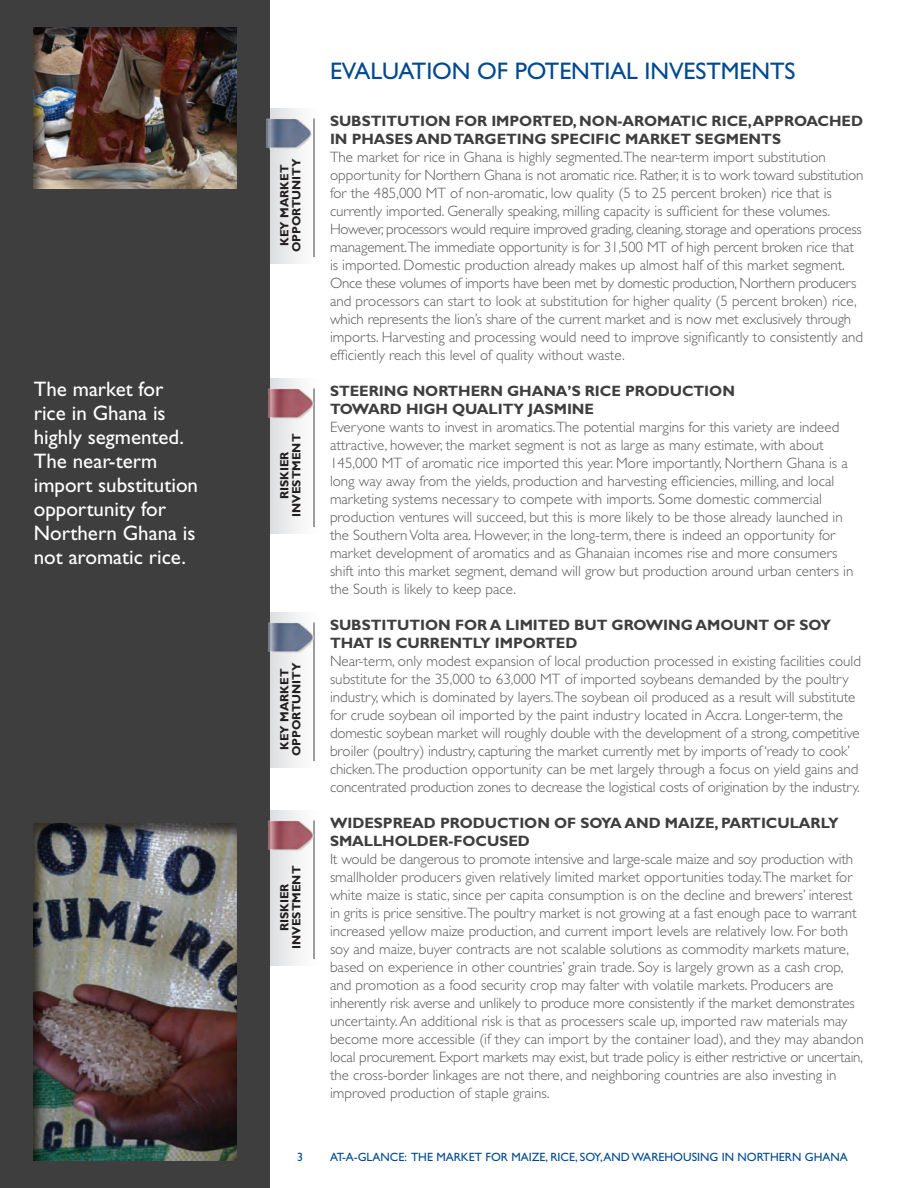
<style>
.page{position:relative;width:918px;height:1188px;background:#fff}
.page>*{position:absolute;margin:0;border:0;box-sizing:border-box;transform-origin:0 0}
.t1{font:24px "Gill Sans Std";letter-spacing:-.005em;color:#014990}
.t2{font:21px/24px "Gill Sans Std";color:#fff}
.t3{font:300 15px/18px "Gill Sans Std";color:#57585a}
.t4{font:700 15px/18px "Gill Sans Std";letter-spacing:-.005em;color:#3e3e3f}
.t5{font:700 12px/12px "Gill Sans Std";color:#231f20;text-align:center}
.t6{font:12px "Gill Sans Std";color:#014990}
</style>
<div class="page">
<div style="left:270px;top:378px;width:54px;height:156px;background:linear-gradient(to right,#dfe0e2,#fff)"></div>
<div style="left:270px;top:810px;width:54px;height:156px;background:linear-gradient(to right,#dfe0e2,#fff)"></div>
<div style="left:270px;top:108px;width:54px;height:156px;background:linear-gradient(to right,#dedfe2,#fff)"></div>
<div style="left:270px;top:612px;width:54px;height:156px;background:linear-gradient(to right,#dfe0e2,#fff)"></div>
<div style="left:0;top:0;width:270px;height:1188px;background:#3e3e3f"></div>
<hr style="left:314px;top:388px;width:1px;height:139px;background:#3e3e3f">
<img style="left:268px;top:389px;width:47px;height:32px">
<hr style="left:314px;top:820px;width:1px;height:139px;background:#3e3e3f">
<img style="left:268px;top:821px;width:47px;height:32px">
<hr style="left:314px;top:118px;width:1px;height:139px;background:#3e3e3f">
<img style="left:266px;top:119px;width:48px;height:32px">
<hr style="left:314px;top:622px;width:1px;height:139px;background:#3e3e3f">
<img style="left:268px;top:623px;width:47px;height:32px">
<div style="left:31px;top:25px;width:206px;height:165px;background:#231f20;opacity:.75"></div>
<div style="left:31px;top:823px;width:206px;height:339px;background:#231f20;opacity:.75"></div>
<h2 class="t2" style="left:34px;top:377px;width:166px">The market for rice in Ghana is highly segmented.<br>The near-term import substitution opportunity for<br>Northern Ghana is not aromatic rice.</h2>
<p class="t5" style="left:278px;top:252px;width:95px;rotate:-90deg">KEY MARKET<br>OPPORTUNITY</p>
<p class="t5" style="left:278px;top:517px;width:83px;rotate:-90deg">RISKI ER<br>INVESTMENT</p>
<p class="t5" style="left:278px;top:756px;width:95px;rotate:-90deg">KEY MARKET<br>OPPORTUNITY</p>
<p class="t5" style="left:278px;top:949px;width:83px;rotate:-90deg">RISKI ER<br>INVESTMENT</p>
<h1 class="t1" style="left:330px;top:57px;width:214px">EVALUATION OF POTENT</h1>
<h1 class="t1" style="left:604px;top:57px;width:94px">IAL INVESTMENTS</h1>
<p class="t4" style="left:330px;top:112px;width:535px">SUBSTITUTION FOR IMPORTED, NON-AROMATIC RICE, APPROACHED<br>IN PHASES AND TARGETING SPECIFIC MARKET SEGMENTS</p>
<p class="t3" style="left:330px;top:148px;width:535px">The market for rice in Ghana is highly segmented.The near-term import substitution opportunity for Northern Ghana is not aromatic rice. Rather, it is to work toward substitution for the 485,000 MT of non-aromatic, low quality (5 to 25 percent broken) rice that is currently imported. Generally speaking, milling capacity is sufficient for these volumes.<br>However, processors would require improved grading, cleaning, storage and operations process management.The immediate opportunity is for 31,500 MT of high percent broken rice that is imported. Domestic production already makes up almost half of this market segment.<br>Once these volumes of imports have been met by domestic production, Northern producers and processors can start to look at substitution for higher quality (5 percent broken) rice, which represents the lion’s share of the current market and is now met exclusively through imports. Harvesting and processing would need to improve significantly to consistently and efficiently reach this level of quality without waste.</p>
<p class="t4" style="left:330px;top:382px;width:50px">STEERING</p>
<p class="t4" style="left:413px;top:382px;width:25px">NORTH</p>
<p class="t4" style="left:471px;top:382px;width:62px">ERN GHANA</p>
<p class="t4" style="left:568px;top:382px;width:70px">’S RIC E PROD</p>
<p class="t4" style="left:670px;top:382px;width:24px">UCTION</p>
<p class="t4" style="left:330px;top:400px;width:51px">TOWARD</p>
<p class="t4" style="left:406px;top:400px;width:23px">HIGH</p>
<p class="t4" style="left:452px;top:400px;width:92px">QUALITY JASMIN</p>
<p class="t4" style="left:585px;top:400px;width:11px">E</p>
<p class="t3" style="left:330px;top:418px;width:525px">Everyone wants to invest in aromatics.The potential margins for this variety are indeed attractive, however, the market segment is not as large as many estimate, with about 145,000 MT of aromatic rice imported this year. More importantly, Northern Ghana is a long way away from the yields, production and harvesting efficiencies, milling, and local marketing systems necessary to compete with imports. Some domestic commercial production ventures will succeed, but this is more likely to be those already launched in the Southern Volta area. However, in the long-term, there is indeed an opportunity for market development of aromatics and as Ghanaian incomes rise and more consumers shift into this market segment, demand will grow but production around urban centers in the South is likely to keep pace.</p>
<p class="t4" style="left:330px;top:616px;width:503px">SUBSTITUTION FOR A LIMITED BUT GROWING AMOUNT OF SOY<br>THAT IS CURRENTLY IMPORTED</p>
<p class="t3" style="left:330px;top:652px;width:533px">Near-term, only modest expansion of local production processed in existing facilities could substitute for the 35,000 to 63,000 MT of imported soybeans demanded by the poultry industry, which is dominated by layers.The soybean oil produced as a result will substitute for crude soybean oil imported by the paint industry located in Accra. Longer-term, the domestic soybean market will roughly double with the development of a strong, competitive broiler (poultry) industry, capturing the market currently met by imports of ‘ready to cook’ chicken.The production opportunity can be met largely through a focus on yield gains and concentrated production zones to decrease the logistical costs of origination by the industry.</p>
<p class="t4" style="left:330px;top:814px;width:501px">WIDESPREAD PRODUCTION OF SOYA AND MAIZE, PARTICULARLY<br>SMALLHOLDER-FOCUSED</p>
<p class="t3" style="left:330px;top:850px;width:535px">It would be dangerous to promote intensive and large-scale maize and soy production with smallholder producers given relatively limited market opportunities today.The market for white maize is static, since per capita consumption is on the decline and brewers’ interest in grits is price sensitive.The poultry market is not growing at a fast enough pace to warrant increased yellow maize production, and current import levels are relatively low. For both soy and maize, buyer contracts are not scalable solutions as commodity markets mature, based on experience in other countries’ grain trade. Soy is largely grown as a cash crop, and promotion as a food security crop may falter with volatile markets. Producers are inherently risk averse and unlikely to produce more consistently if the market demonstrates uncertainty. An additional risk is that as processers scale up, imported raw materials may become more accessible (if they can import by the container load), and they may abandon local procurement. Export markets may exist, but trade policy is either restrictive or uncertain, the cross-border linkages are not there, and neighboring countries are also investing in improved production of staple grains.</p>
<p class="t6" style="left:297px;top:1150px;width:7px">3</p>
<p class="t6" style="left:330px;top:1150px;width:516px">At-a-g lance: The Market for Maize, Ri ce, Soy, and Warehousing in Northern Ghana</p>
</div>
